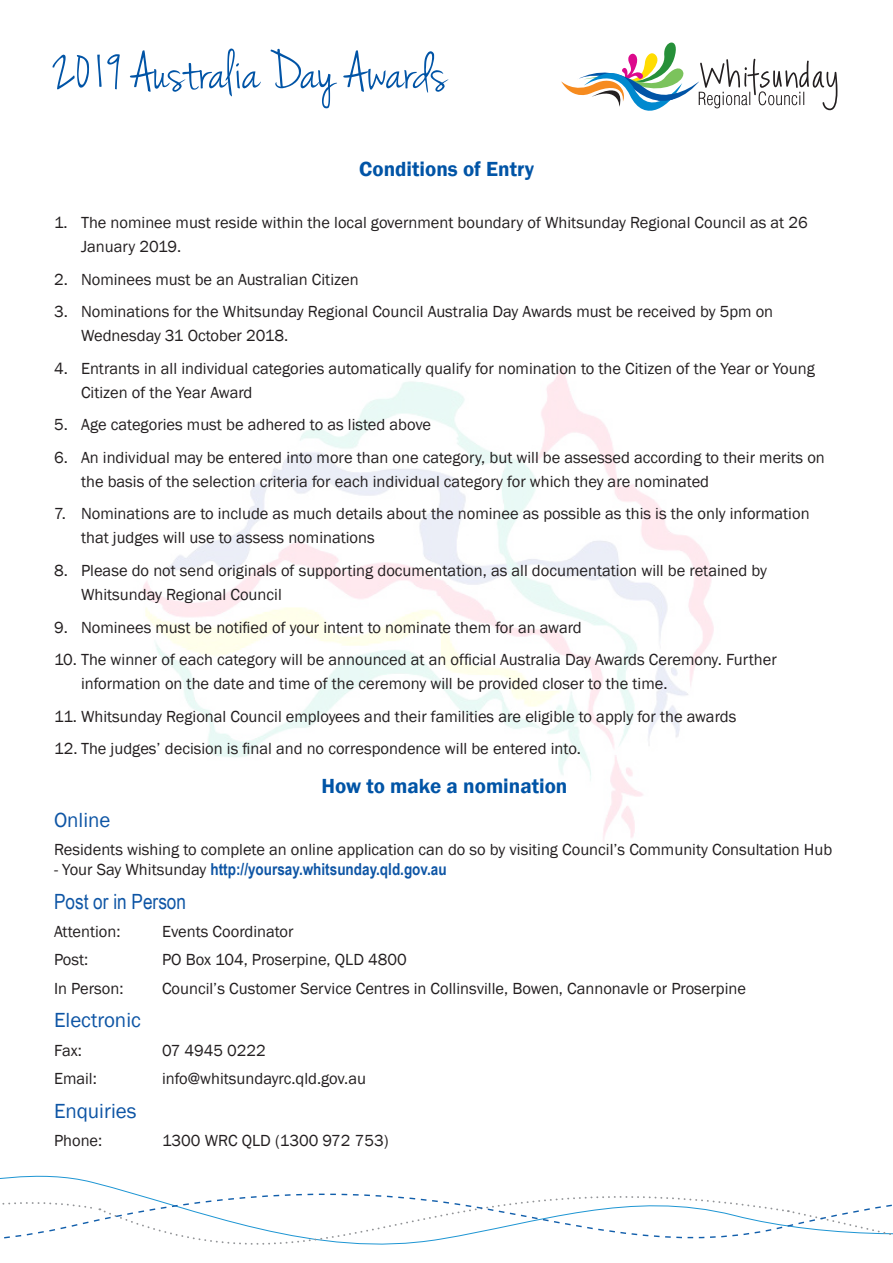
<style>
.page{position:relative;width:893px;height:1263px;background:#fff}
.page>*{position:absolute;margin:0;border:0;box-sizing:border-box;transform-origin:0 0}
.t1{font:57px "Jenna Sue";color:#0154a6}
.t2{font:600 21px "Franklin Gothic";color:#0154a6}
.t3{font:21px "Franklin Gothic";color:#0e55a5}
.t4{font:21px "Arial Narrow";color:#0e55a5}
.t5{font:16.5px/24px "Franklin Gothic";color:#231f20}
.t6{font:700 16.5px "Arial Narrow";color:#0e55a5}
.s1{font-family:"Franklin Gothic";font-weight:400;color:#231f20}
</style>
<div class="page">
<img style="left:143px;top:365px;width:571px;height:481px">
<svg style="left:216px;top:1242px;width:207px;height:3px"></svg>
<svg style="left:0;top:1178px;width:893px;height:64px"></svg>
<svg style="left:561px;top:43px;width:276px;height:68px"></svg>
<p class="t1" style="left:54px;top:39px;width:394px">2019 Australia Day Awards</p>
<p class="t2" style="left:359px;top:156px;width:176px">Conditions of Entry</p>
<p class="t5" style="left:81px;top:211px;width:728px;text-indent:-27px">1. The nominee must reside within the local government boundary of Whitsunday Regional Council as at 26<br>January 2019.</p>
<p class="t5" style="left:54px;top:268px;width:306px">2. Nominees must be an Australian Citizen</p>
<p class="t5" style="left:81px;top:300px;width:694px;text-indent:-27px">3. Nominations for the Whitsunday Regional Council Australia Day Awards must be received by 5pm on<br>Wednesday 31 October 2018.</p>
<p class="t5" style="left:81px;top:357px;width:735px;text-indent:-27px">4. Entrants in all individual categories automatically qualify for nomination to the Citizen of the Year or Young<br>Citizen of the Year Award</p>
<p class="t5" style="left:54px;top:413px;width:379px">5. Age categories must be adhered to as listed above</p>
<p class="t5" style="left:81px;top:446px;width:745px;text-indent:-27px">6. An individual may be entered into more than one category, but will be assessed according to their merits on the basis of the selection criteria for each individual category for which they are nominated</p>
<p class="t5" style="left:81px;top:502px;width:730px;text-indent:-27px">7. Nominations are to include as much details about the nominee as possible as this is the only information that judges will use to assess nominations</p>
<p class="t5" style="left:81px;top:559px;width:687px;text-indent:-27px">8. Please do not send originals of supporting documentation, as all documentation will be retained by<br>Whitsunday Regional Council</p>
<p class="t5" style="left:54px;top:615px;width:529px">9. Nominees must be notified of your intent to nominate them for an award</p>
<p class="t5" style="left:81px;top:648px;width:697px;text-indent:-27px">10. The winner of each category will be announced at an official Australia Day Awards Ceremony. Further information on the date and time of the ceremony will be provided closer to the time.</p>
<p class="t5" style="left:54px;top:704px;width:684px">11. Whitsunday Regional Council employees and their familities are eligible to apply for the awards</p>
<p class="t5" style="left:54px;top:737px;width:529px">12. The judges’ decision is final and no correspondence will be entered into.</p>
<p class="t2" style="left:321px;top:773px;width:248px">How to make a nomination</p>
<p class="t3" style="left:54px;top:807px;width:58px">Online</p>
<p class="t5" style="left:54px;top:838px;width:780px">Residents wishing to complete an online application can do so by visiting Council’s Community Consultation Hub</p>
<p class="t6" style="left:54px;top:857px;width:394px"><span class="s1">- Your Say Whitsunday</span> http://yoursay.whitsunday.qld.gov.au</p>
<p class="t4" style="left:54px;top:886px;width:134px">Post or in Person</p>
<p class="t5" style="left:54px;top:920px;width:68px">Attention:</p>
<p class="t5" style="left:162px;top:920px;width:133px">Events Coordinator</p>
<p class="t5" style="left:54px;top:948px;width:36px">Post:</p>
<p class="t5" style="left:162px;top:948px;width:246px">PO Box 104, Proserpine, QLD 4800</p>
<p class="t5" style="left:54px;top:976px;width:71px">In Person:</p>
<p class="t5" style="left:162px;top:976px;width:585px">Council’s Customer Service Centres in Collinsville, Bowen, Cannonavle or Proserpine</p>
<p class="t3" style="left:54px;top:1007px;width:88px">Electronic</p>
<p class="t5" style="left:54px;top:1038px;width:29px">Fax:</p>
<p class="t5" style="left:162px;top:1038px;width:105px">07 4945 0222</p>
<p class="t5" style="left:54px;top:1067px;width:44px">Email:</p>
<p class="t5" style="left:162px;top:1067px;width:206px">info@whitsundayrc.qld.gov.au</p>
<p class="t3" style="left:54px;top:1098px;width:84px">Enquiries</p>
<p class="t5" style="left:54px;top:1129px;width:50px">Phone:</p>
<p class="t5" style="left:162px;top:1129px;width:228px">1300 WRC QLD (1300 972 753)</p>
</div>
